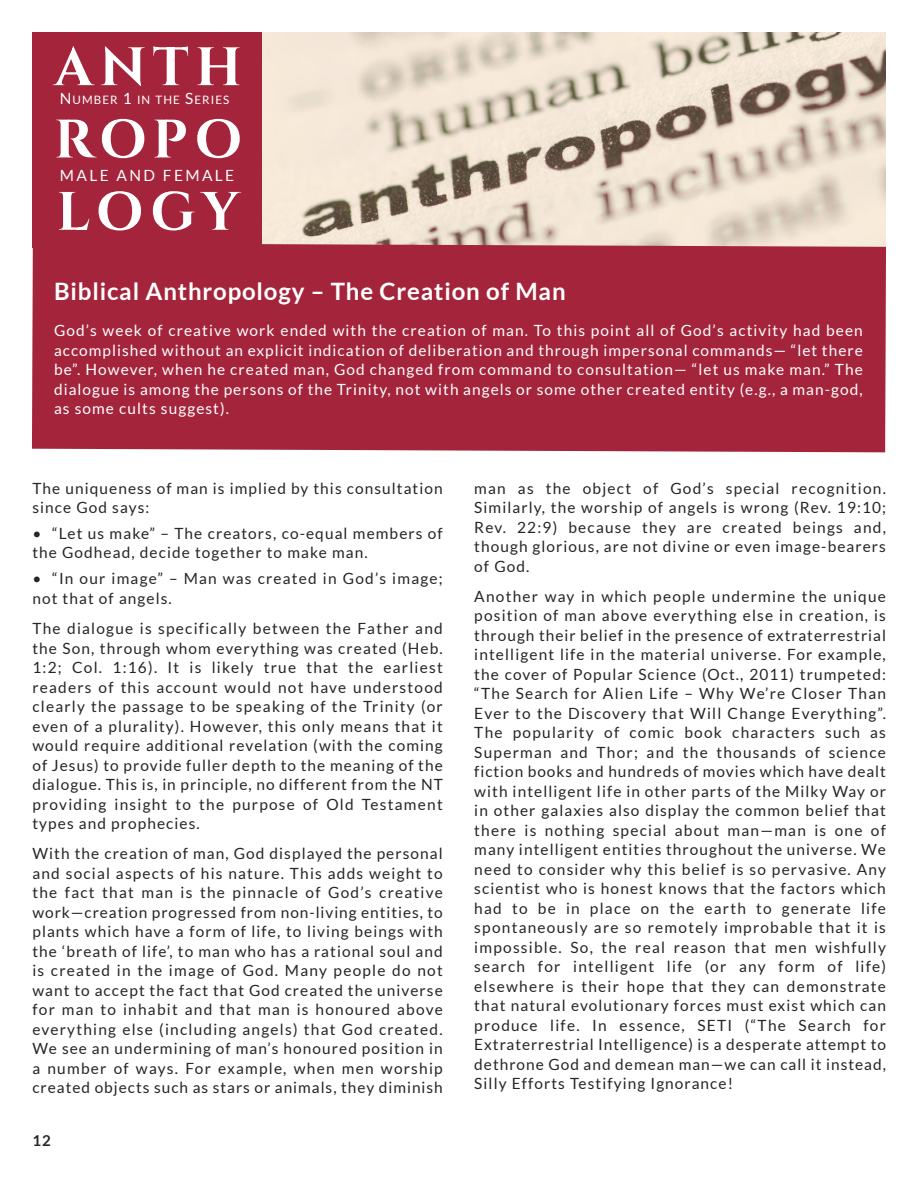
<style>
.page{position:relative;width:918px;height:1188px;background:#fff}
.page>*{position:absolute;margin:0;border:0;box-sizing:border-box;transform-origin:0 0}
.t1{font:700 54px/72.3px "Cinzel";letter-spacing:.12em;color:#fff;text-align:justify}
.t2{font:700 24px "Lato";letter-spacing:.035em;color:#fff}
.t3{font:15.45px/19.5px "Lato";letter-spacing:.07em;color:#272526;text-align:justify}
.t4{font:15.45px/19.5px "Lato";letter-spacing:.07em;color:#fff;text-align:justify}
.t5{font:15.45px "Lato";letter-spacing:.155em;color:#fff}
.t6{font:700 15px "Lato";color:#272526}
.t7{font:11.55px "Lato";letter-spacing:.095em;color:#fff}
.s1{font-size:15.45px}
</style>
<div class="page">
<img style="left:262px;top:32px;width:624px;height:211px">
<div style="left:32px;top:32px;width:230px;height:216px;background:#a4243b"></div>
<div style="left:32px;top:243px;width:854px;height:209px;background:#a4243b"></div>
<h1 class="t1" style="left:54px;top:33px;width:190px">ANTH ROPO LOGY</h1>
<p class="t7" style="left:60px;top:93px;width:171px"><span class="s1">N</span>UMBER <span class="s1">1</span> IN THE <span class="s1">S</span>ERIES</p>
<p class="t5" style="left:60px;top:166px;width:176px">MALE AND FEMALE</p>
<h2 class="t2" style="left:54px;top:276px;width:513px">Biblical Anthropology – The Creation of Man</h2>
<p class="t4" style="left:54px;top:321px;width:810px">God’s week of creative work ended with the creation of man. To this point all of God’s activity had been accomplished without an explicit indication of deliberation and through impersonal commands— “let there be”. However, when he created man, God changed from command to consultation— “let us make man.” The dialogue is among the persons of the Trinity, not with angels or some other created entity (e.g., a man-god, as some cults suggest).</p>
<p class="t3" style="left:32px;top:478px;width:412px">The uniqueness of man is implied by this consultation since God says:</p>
<p class="t3" style="left:32px;top:523px;width:412px">• “Let us make” – The creators, co-equal members of the Godhead, decide together to make man.</p>
<p class="t3" style="left:32px;top:569px;width:412px">• “In our image” – Man was created in God’s image; not that of angels.</p>
<p class="t3" style="left:32px;top:618px;width:412px">The dialogue is specifically between the Father and the Son, through whom everything was created (Heb.<br>1:2; Col. 1:16). It is likely true that the earliest readers of this account would not have understood clearly the passage to be speaking of the Trinity (or even of a plurality). However, this only means that it would require additional revelation (with the coming of Jesus) to provide fuller depth to the meaning of the dialogue. This is, in principle, no different from the NT providing insight to the purpose of Old Testament types and prophecies.</p>
<p class="t3" style="left:32px;top:844px;width:412px">With the creation of man, God displayed the personal and social aspects of his nature. This adds weight to the fact that man is the pinnacle of God’s creative work—creation progressed from non-living entities, to plants which have a form of life, to living beings with the ‘breath of life’, to man who has a rational soul and is created in the image of God. Many people do not want to accept the fact that God created the universe for man to inhabit and that man is honoured above everything else (including angels) that God created.<br>We see an undermining of man’s honoured position in a number of ways. For example, when men worship created objects such as stars or animals, they diminish</p>
<p class="t6" style="left:32px;top:1131px;width:20px">12</p>
<p class="t3" style="left:474px;top:478px;width:413px">man as the object of God’s special recognition.<br>Similarly, the worship of angels is wrong (Rev. 19:10; Rev. 22:9) because they are created beings and, though glorious, are not divine or even image-bearers of God.</p>
<p class="t3" style="left:474px;top:586px;width:413px">Another way in which people undermine the unique position of man above everything else in creation, is through their belief in the presence of extraterrestrial intelligent life in the material universe. For example, the cover of Popular Science (Oct., 2011) trumpeted: “The Search for Alien Life – Why We’re Closer Than Ever to the Discovery that Will Change Everything”.<br>The popularity of comic book characters such as Superman and Thor; and the thousands of science fiction books and hundreds of movies which have dealt with intelligent life in other parts of the Milky Way or in other galaxies also display the common belief that there is nothing special about man—man is one of many intelligent entities throughout the universe. We need to consider why this belief is so pervasive. Any scientist who is honest knows that the factors which had to be in place on the earth to generate life spontaneously are so remotely improbable that it is impossible. So, the real reason that men wishfully search for intelligent life (or any form of life) elsewhere is their hope that they can demonstrate that natural evolutionary forces must exist which can produce life. In essence, SETI (“The Search for Extraterrestrial Intelligence) is a desperate attempt to dethrone God and demean man—we can call it instead, Silly Efforts Testifying Ignorance!</p>
</div>
